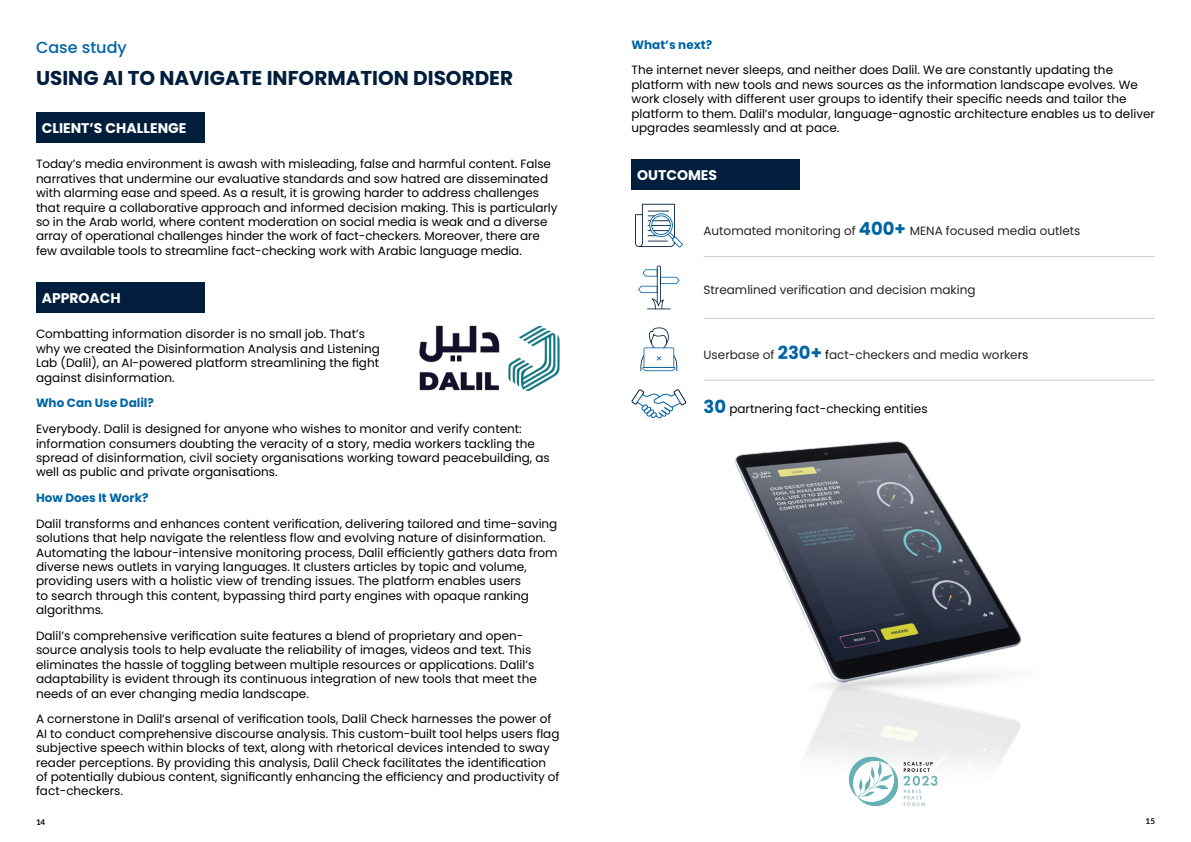
<style>
.page{position:relative;width:1191px;height:842px;background:#fff}
.page>*{position:absolute;margin:0;border:0;box-sizing:border-box;transform-origin:0 0}
.t1{font:700 20px "Poppins";color:#011f3d}
.t2{font:500 16px "Poppins";color:#0165a5}
.t3{font:700 14px "Poppins";color:#fff}
.t4{font:12px/14.4px "Poppins";color:#000}
.t5{font:12px "Poppins";color:#262525}
.t6{font:700 12px "Poppins";color:#0165a5}
.t7{font:700 8px "Lato";color:#000}
.s1{font-weight:700;font-size:18px;color:#0165a5}
.s2{color:#000}
</style>
<div class="page">
<div style="left:36px;top:112px;width:168px;height:31px;background:#011f3d"></div>
<div style="left:36px;top:282px;width:168px;height:31px;background:#011f3d"></div>
<img style="left:419px;top:326px;width:140px;height:65px">
<img style="left:734px;top:441px;width:288px;height:343px">
<div style="left:631px;top:159px;width:168px;height:31px;background:#011f3d"></div>
<hr style="left:703px;top:318px;width:452px;height:1px;background:#d0cfce">
<hr style="left:703px;top:380px;width:452px;height:1px;background:#d0cfce">
<hr style="left:703px;top:256px;width:452px;height:1px;background:#d0cfce">
<svg style="left:638px;top:266px;width:41px;height:43px"></svg>
<svg style="left:635px;top:204px;width:47px;height:43px"></svg>
<svg style="left:640px;top:327px;width:37px;height:44px"></svg>
<svg style="left:631px;top:389px;width:55px;height:29px"></svg>
<svg style="left:849px;top:757px;width:88px;height:49px"></svg>
<h2 class="t2" style="left:36px;top:38px;width:92px">Case study</h2>
<h1 class="t1" style="left:36px;top:66px;width:478px">USING AI TO NAVIGATE INFORMATION DISORDER</h1>
<p class="t3" style="left:42px;top:120px;width:146px">CLIENT’S CHALLENGE</p>
<p class="t4" style="left:36px;top:157px;width:523px">Today’s media environment is awash with misleading, false and harmful content. False narratives that undermine our evaluative standards and sow hatred are disseminated with alarming ease and speed. As a result, it is growing harder to address challenges that require a collaborative approach and informed decision making. This is particularly so in the Arab world, where content moderation on social media is weak and a diverse array of operational challenges hinder the work of fact-checkers. Moreover, there are few available tools to streamline fact-checking work with Arabic language media.</p>
<p class="t3" style="left:42px;top:290px;width:81px">APPROACH</p>
<p class="t4" style="left:36px;top:327px;width:345px">Combatting information disorder is no small job. That’s why we created the Disinformation Analysis and Listening Lab (Dalil), an AI-powered platform streamlining the fight against disinformation.</p>
<p class="t6" style="left:36px;top:396px;width:119px">Who Can Use Dalil?</p>
<p class="t4" style="left:36px;top:422px;width:515px">Everybody. Dalil is designed for anyone who wishes to monitor and verify content: information consumers doubting the veracity of a story, media workers tackling the spread of disinformation, civil society organisations working toward peacebuilding, as well as public and private organisations.</p>
<p class="t6" style="left:36px;top:491px;width:114px">How Does It Work?</p>
<p class="t4" style="left:36px;top:516px;width:523px">Dalil transforms and enhances content verification, delivering tailored and time-saving solutions that help navigate the relentless flow and evolving nature of disinformation.<br>Automating the labour-intensive monitoring process, Dalil efficiently gathers data from diverse news outlets in varying languages. It clusters articles by topic and volume, providing users with a holistic view of trending issues. The platform enables users<br>to search through this content, bypassing third party engines with opaque ranking algorithms.</p>
<p class="t4" style="left:36px;top:629px;width:502px">Dalil’s comprehensive verification suite features a blend of proprietary and open&shy;source analysis tools to help evaluate the reliability of images, videos and text. This eliminates the hassle of toggling between multiple resources or applications. Dalil’s adaptability is evident through its continuous integration of new tools that meet the needs of an ever changing media landscape.</p>
<p class="t4" style="left:36px;top:712px;width:525px">A cornerstone in Dalil’s arsenal of verification tools, Dalil Check harnesses the power of AI to conduct comprehensive discourse analysis. This custom-built tool helps users flag subjective speech within blocks of text, along with rhetorical devices intended to sway reader perceptions. By providing this analysis, Dalil Check facilitates the identification of potentially dubious content, significantly enhancing the efficiency and productivity of fact-checkers.</p>
<p class="t6" style="left:631px;top:37px;width:82px">What’s next?</p>
<p class="t4" style="left:631px;top:63px;width:525px">The internet never sleeps, and neither does Dalil. We are constantly updating the platform with new tools and news sources as the information landscape evolves. We work closely with different user groups to identify their specific needs and tailor the platform to them. Dalil’s modular, language-agnostic architecture enables us to deliver upgrades seamlessly and at pace.</p>
<p class="t3" style="left:637px;top:167px;width:81px">OUTCOMES</p>
<p class="t5" style="left:703px;top:224px;width:378px">Automated monitoring of <span class="s1">400+</span> MENA focused media outlets</p>
<p class="t5" style="left:703px;top:283px;width:273px">Streamlined verification and decision making</p>
<p class="t5" style="left:703px;top:348px;width:326px">Userbase of <span class="s1">230+</span> <span class="s2">f</span>act-checkers and media worke<span class="s2">rs</span></p>
<p class="t4" style="left:703px;top:402px;width:226px"><span class="s1">30</span> partnering fact-checking entities</p>
<p class="t7" style="left:36px;top:817px;width:11px">14</p>
<p class="t7" style="left:1145px;top:816px;width:11px">15</p>
</div>
